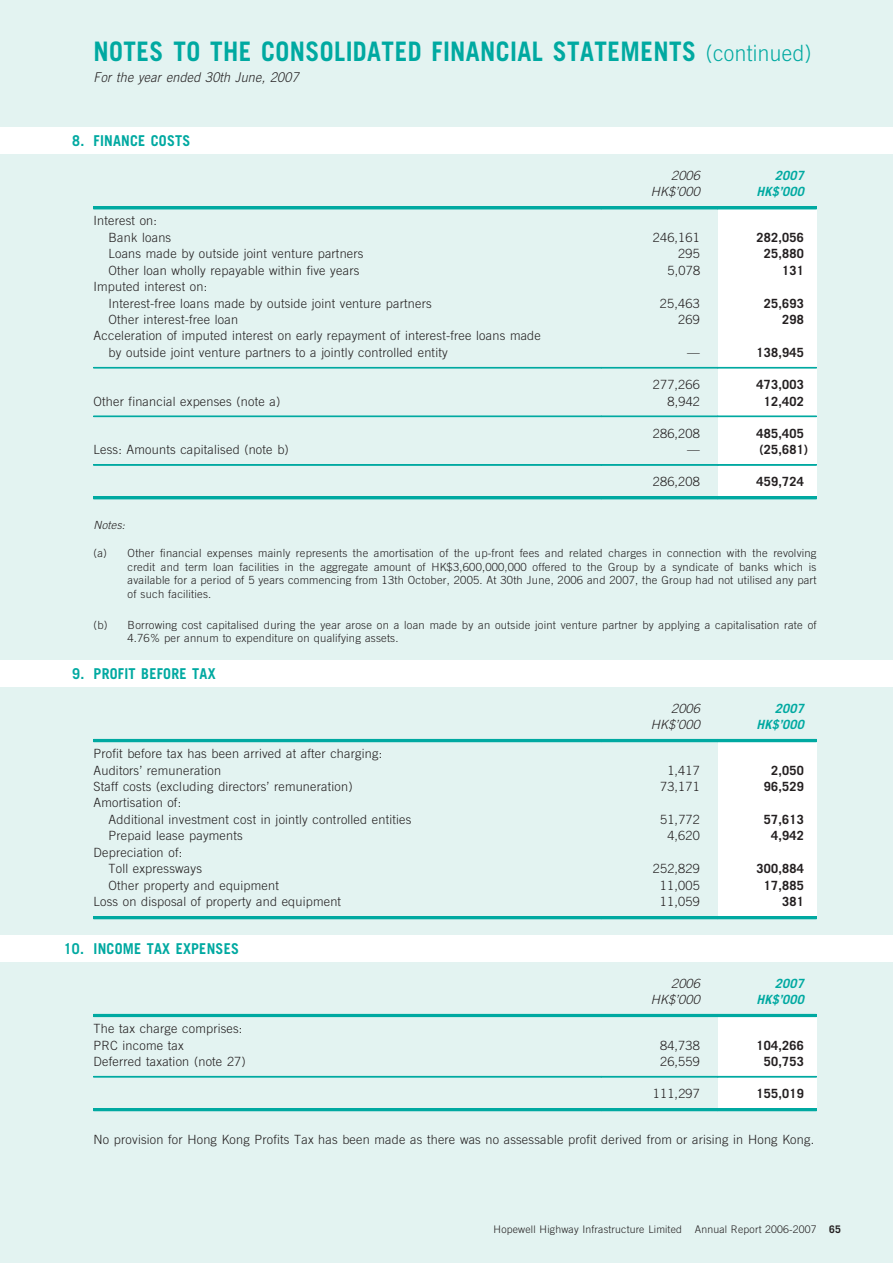
<style>
.page{position:relative;width:893px;height:1263px;background:#e3f3f1}
.page>*{position:absolute;margin:0;border:0;box-sizing:border-box;transform-origin:0 0}
.t1{font:26.85px "Adv O Tb 03 e 4648.B";letter-spacing:.02em;color:#00a9a1;scale:.93 1}
.t2{font:15px "Adv O Tb 03 e 4648.B";letter-spacing:.02em;color:#00a9a1;scale:.95 1}
.t3{font:13.5px "Adv O Ta 82 dc 243.I";letter-spacing:.02em;color:#231f20;scale:.93 1}
.t4{font:12.75px/16.4px "Adv O Td 710 a 12 c";letter-spacing:.02em;color:#231f20}
.t5{font:12.75px "Adv O Tb 03 e 4648.B";letter-spacing:.025em;color:#231f20}
.t6{font:12.75px "Adv O Ta 82 dc 243.I";letter-spacing:.025em;color:#231f20}
.t7{font:12.75px "Adv OT72 cf 81 eb.BI";letter-spacing:.02em;color:#00a9a1}
.t8{font:12.75px "Adv O Td 710 a 12 c";color:#231f20}
.t9{font:11.25px/13.5px "Adv O Td 710 a 12 c";letter-spacing:.025em;color:#231f20;text-align:justify}
.t10{font:11.25px "Adv O Ta 82 dc 243.I";letter-spacing:.02em;color:#231f20}
.t11{font:10.5px "Adv O Td 710 a 12 c";letter-spacing:.025em;color:#231f20}
.s1{font-family:"Adv O Td 710 a 12 c";font-size:22.35px}
.s2{font-style:inherit}
.s3{font-family:"Adv O Tb 03 e 4648.B"}
</style>
<div class="page">
<div style="left:0;top:128px;width:893px;height:26px;background:#fff"></div>
<div style="left:718px;top:209px;width:98px;height:290px;background:#fff"></div>
<div style="left:0;top:660px;width:893px;height:26px;background:#fff"></div>
<div style="left:718px;top:742px;width:98px;height:177px;background:#fff"></div>
<div style="left:0;top:935px;width:893px;height:26px;background:#fff"></div>
<div style="left:718px;top:1016px;width:98px;height:95px;background:#fff"></div>
<div style="left:94px;top:207px;width:507px;height:2px;border:1px solid #00a9a1"></div>
<div style="left:601px;top:207px;width:117px;height:2px;border:1px solid #00a9a1"></div>
<div style="left:718px;top:207px;width:98px;height:2px;border:1px solid #00a9a1"></div>
<div style="left:94px;top:367px;width:507px;height:1px;border:1px solid #00a9a1"></div>
<div style="left:601px;top:367px;width:117px;height:1px;border:1px solid #00a9a1"></div>
<div style="left:718px;top:367px;width:98px;height:1px;border:1px solid #00a9a1"></div>
<div style="left:94px;top:416px;width:507px;height:1px;border:1px solid #00a9a1"></div>
<div style="left:601px;top:416px;width:117px;height:1px;border:1px solid #00a9a1"></div>
<div style="left:718px;top:416px;width:98px;height:1px;border:1px solid #00a9a1"></div>
<div style="left:94px;top:464px;width:507px;height:1px;border:1px solid #00a9a1"></div>
<div style="left:601px;top:464px;width:117px;height:1px;border:1px solid #00a9a1"></div>
<div style="left:718px;top:464px;width:98px;height:1px;border:1px solid #00a9a1"></div>
<div style="left:94px;top:497px;width:507px;height:2px;border:1px solid #00a9a1"></div>
<div style="left:601px;top:497px;width:117px;height:2px;border:1px solid #00a9a1"></div>
<div style="left:718px;top:497px;width:98px;height:2px;border:1px solid #00a9a1"></div>
<div style="left:94px;top:739px;width:507px;height:3px;border:1px solid #00a9a1"></div>
<div style="left:601px;top:739px;width:117px;height:3px;border:1px solid #00a9a1"></div>
<div style="left:718px;top:739px;width:98px;height:3px;border:1px solid #00a9a1"></div>
<div style="left:94px;top:916px;width:507px;height:3px;border:1px solid #00a9a1"></div>
<div style="left:601px;top:916px;width:117px;height:3px;border:1px solid #00a9a1"></div>
<div style="left:718px;top:916px;width:98px;height:3px;border:1px solid #00a9a1"></div>
<div style="left:94px;top:1014px;width:507px;height:2px;border:1px solid #00a9a1"></div>
<div style="left:601px;top:1014px;width:117px;height:2px;border:1px solid #00a9a1"></div>
<div style="left:718px;top:1014px;width:98px;height:2px;border:1px solid #00a9a1"></div>
<div style="left:94px;top:1076px;width:507px;height:1px;border:1px solid #00a9a1"></div>
<div style="left:601px;top:1076px;width:117px;height:1px;border:1px solid #00a9a1"></div>
<div style="left:718px;top:1076px;width:98px;height:1px;border:1px solid #00a9a1"></div>
<div style="left:94px;top:1108px;width:507px;height:3px;border:1px solid #00a9a1"></div>
<div style="left:601px;top:1108px;width:117px;height:3px;border:1px solid #00a9a1"></div>
<div style="left:718px;top:1108px;width:98px;height:3px;border:1px solid #00a9a1"></div>
<h1 class="t1" style="left:94px;top:42px;width:773px">NOTES TO THE CONSOLIDATED FINANCIAL STATEMENTS <span class="s1">(continued)</span></h1>
<p class="t3" style="left:94px;top:72px;width:222px">For the year ended 30th June, 2007</p>
<p class="t2" style="left:72px;top:135px;width:126px">8. FINANCE COSTS</p>
<p class="t4" style="left:108px;top:214px;width:64px;text-indent:-15px">Interest on:<br>Bank loans</p>
<p class="t6" style="left:671px;top:171px;width:30px">2006</p>
<p class="t7" style="left:775px;top:171px;width:30px">2007</p>
<p class="t6" style="left:651px;top:187px;width:51px">HK$<span class="s2">’</span>000</p>
<p class="t7" style="left:757px;top:187px;width:49px">HK$<span class="s2">’</span>000</p>
<p class="t4" style="left:653px;top:230px;width:49px">246,161</p>
<p class="t5" style="left:757px;top:233px;width:49px">282,056</p>
<p class="t4" style="left:108px;top:247px;width:256px">Loans made by outside joint venture partners</p>
<p class="t4" style="left:678px;top:247px;width:23px">295</p>
<p class="t5" style="left:764px;top:249px;width:41px">25,880</p>
<p class="t4" style="left:108px;top:263px;width:252px">Other loan wholly repayable within five years</p>
<p class="t4" style="left:667px;top:263px;width:34px">5,078</p>
<p class="t5" style="left:782px;top:265px;width:23px">131</p>
<p class="t4" style="left:108px;top:279px;width:325px;text-indent:-15px">Imputed interest on:<br>Interest-free loans made by outside joint venture partners</p>
<p class="t4" style="left:660px;top:296px;width:41px">25,463</p>
<p class="t5" style="left:764px;top:298px;width:41px">25,693</p>
<p class="t4" style="left:108px;top:312px;width:131px">Other interest-free loan</p>
<p class="t4" style="left:678px;top:312px;width:23px">269</p>
<p class="t5" style="left:782px;top:315px;width:23px">298</p>
<p class="t4" style="left:108px;top:329px;width:434px;text-indent:-15px">Acceleration of imputed interest on early repayment of interest-free loans made by outside joint venture partners to a jointly controlled entity</p>
<p class="t8" style="left:687px;top:348px;width:14px">—</p>
<p class="t5" style="left:757px;top:348px;width:49px">138,945</p>
<p class="t4" style="left:653px;top:377px;width:49px">277,266</p>
<p class="t5" style="left:757px;top:380px;width:49px">473,003</p>
<p class="t4" style="left:94px;top:394px;width:188px">Other financial expenses (note a)</p>
<p class="t4" style="left:667px;top:394px;width:34px">8,942</p>
<p class="t5" style="left:764px;top:396px;width:41px">12,402</p>
<p class="t4" style="left:653px;top:426px;width:49px">286,208</p>
<p class="t5" style="left:757px;top:428px;width:49px">485,405</p>
<p class="t4" style="left:94px;top:442px;width:197px">Less: Amounts capitalised (note b)</p>
<p class="t8" style="left:687px;top:445px;width:14px">—</p>
<p class="t5" style="left:759px;top:445px;width:50px">(25,681)</p>
<p class="t4" style="left:653px;top:475px;width:49px">286,208</p>
<p class="t5" style="left:757px;top:477px;width:49px">459,724</p>
<p class="t10" style="left:94px;top:521px;width:33px">Notes:</p>
<p class="t9" style="left:128px;top:547px;width:690px;text-indent:-34px">(a) Other financial expenses mainly represents the amortisation of the up-front fees and related charges in connection with the revolving credit and term loan facilities in the aggregate amount of HK$3,600,000,000 offered to the Group by a syndicate of banks which is available for a period of 5 years commencing from 13th October, 2005. At 30th June, 2006 and 2007, the Group had not utilised any part of such facilities.</p>
<p class="t9" style="left:128px;top:619px;width:690px;text-indent:-34px">(b) Borrowing cost capitalised during the year arose on a loan made by an outside joint venture partner by applying a capitalisation rate of<br>4.76% per annum to expenditure on qualifying assets.</p>
<p class="t2" style="left:72px;top:668px;width:152px">9. PROFIT BEFORE TAX</p>
<p class="t6" style="left:671px;top:703px;width:30px">2006</p>
<p class="t7" style="left:775px;top:703px;width:30px">2007</p>
<p class="t6" style="left:651px;top:720px;width:51px">HK$<span class="s2">’</span>000</p>
<p class="t7" style="left:757px;top:720px;width:49px">HK$<span class="s2">’</span>000</p>
<p class="t4" style="left:94px;top:746px;width:290px">Profit before tax has been arrived at after charging:<br>Auditors<span class="s2">’</span> remuneration</p>
<p class="t4" style="left:667px;top:763px;width:34px">1,417</p>
<p class="t5" style="left:771px;top:765px;width:34px">2,050</p>
<p class="t4" style="left:94px;top:779px;width:260px">Staff costs (excluding directors<span class="s2">’</span> remuneration)</p>
<p class="t4" style="left:660px;top:779px;width:41px">73,171</p>
<p class="t5" style="left:764px;top:782px;width:41px">96,529</p>
<p class="t4" style="left:109px;top:796px;width:304px;text-indent:-15px">Amortisation of:<br>Additional investment cost in jointly controlled entities</p>
<p class="t4" style="left:660px;top:812px;width:41px">51,772</p>
<p class="t5" style="left:764px;top:815px;width:41px">57,613</p>
<p class="t4" style="left:109px;top:829px;width:136px">Prepaid lease payments</p>
<p class="t4" style="left:667px;top:829px;width:34px">4,620</p>
<p class="t5" style="left:771px;top:831px;width:34px">4,942</p>
<p class="t4" style="left:108px;top:845px;width:95px;text-indent:-15px">Depreciation of:<br>Toll expressways</p>
<p class="t4" style="left:653px;top:861px;width:49px">252,829</p>
<p class="t5" style="left:757px;top:864px;width:49px">300,884</p>
<p class="t4" style="left:108px;top:878px;width:172px">Other property and equipment</p>
<p class="t4" style="left:660px;top:878px;width:41px">11,005</p>
<p class="t5" style="left:764px;top:880px;width:41px">17,885</p>
<p class="t4" style="left:94px;top:894px;width:249px">Loss on disposal of property and equipment</p>
<p class="t4" style="left:660px;top:894px;width:41px">11,059</p>
<p class="t5" style="left:782px;top:897px;width:23px">381</p>
<p class="t2" style="left:64px;top:943px;width:186px">10. INCOME TAX EXPENSES</p>
<p class="t6" style="left:671px;top:978px;width:30px">2006</p>
<p class="t7" style="left:775px;top:978px;width:30px">2007</p>
<p class="t6" style="left:651px;top:995px;width:51px">HK$<span class="s2">’</span>000</p>
<p class="t7" style="left:757px;top:995px;width:49px">HK$<span class="s2">’</span>000</p>
<p class="t4" style="left:94px;top:1021px;width:150px">The tax charge comprises:<br>PRC income tax</p>
<p class="t4" style="left:660px;top:1038px;width:41px">84,738</p>
<p class="t5" style="left:757px;top:1040px;width:49px">104,266</p>
<p class="t4" style="left:94px;top:1054px;width:154px">Deferred taxation (note 27)</p>
<p class="t4" style="left:660px;top:1054px;width:41px">26,559</p>
<p class="t5" style="left:764px;top:1057px;width:41px">50,753</p>
<p class="t4" style="left:653px;top:1086px;width:49px">111,297</p>
<p class="t5" style="left:757px;top:1089px;width:49px">155,019</p>
<p class="t4" style="left:94px;top:1132px;width:722px">No provision for Hong Kong Profits Tax has been made as there was no assessable profit derived from or arising in Hong Kong.</p>
<p class="t11" style="left:494px;top:1226px;width:349px">Hopewell Highway Infrastructure Limited Annual Report 2006-2007 <span class="s3">65</span></p>
</div>
